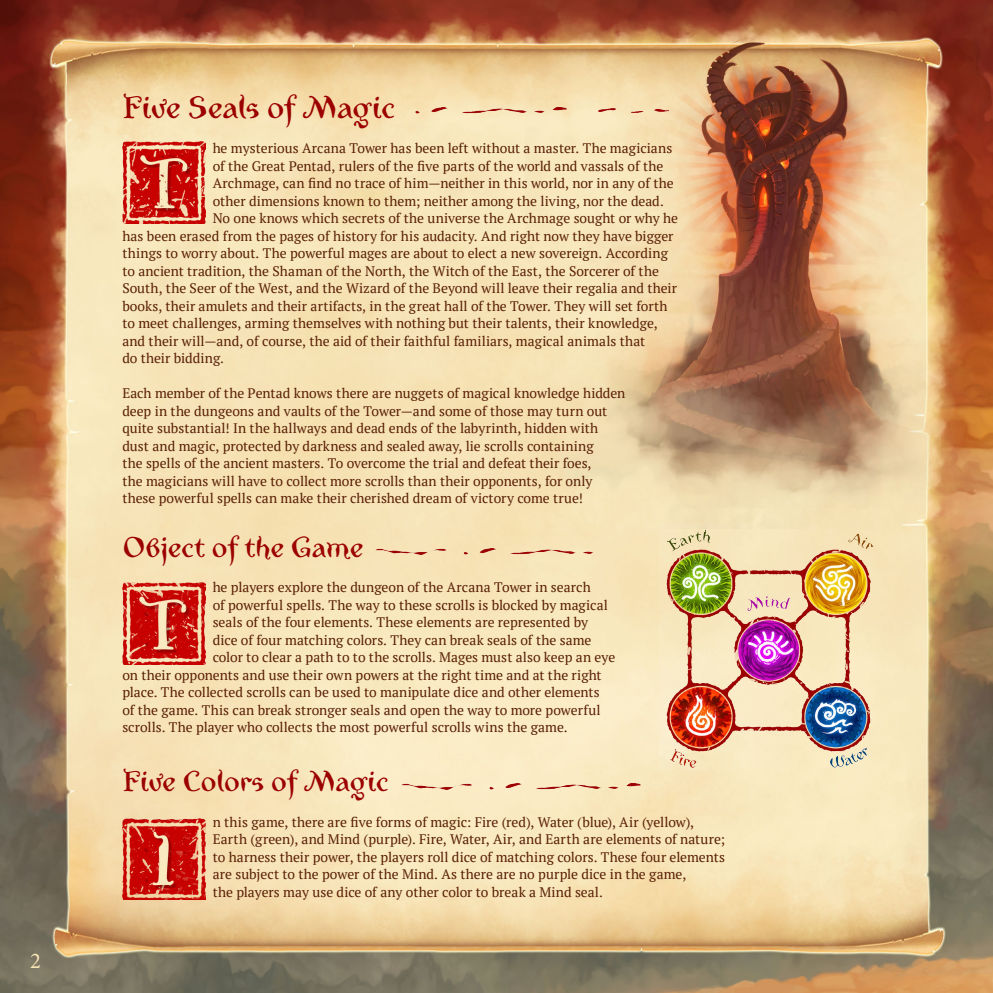
<style>
.page{position:relative;width:993px;height:993px;background:#fff}
.page>*{position:absolute;margin:0;border:0;box-sizing:border-box;transform-origin:0 0}
.t1{font:30px "Zwoelf";letter-spacing:-.02em;color:#9b0100}
.t2{font:27.5px "Zwoelf";letter-spacing:-.015em;color:#9b0100}
.t3{font:22.5px "Minion Pro";color:#f7e4b5}
.t4{font:13.75px/17.5px "PT Serif";color:#591f06}
</style>
<div class="page">
<img style="left:0;top:0;width:992px;height:992px">
<img style="left:525px;top:0;width:415px;height:528px">
<img style="left:122px;top:142px;width:83px;height:81px">
<img style="left:122px;top:582px;width:83px;height:82px">
<img style="left:122px;top:817px;width:83px;height:82px">
<img style="left:659px;top:523px;width:218px;height:246px">
<img style="left:403px;top:107px;width:265px;height:6px">
<img style="left:401px;top:783px;width:253px;height:6px">
<img style="left:376px;top:548px;width:219px;height:6px">
<h3 class="t3" style="left:30px;top:945px;width:12px">2</h3>
<h1 class="t1" style="left:122px;top:86px;width:274px">Five Seals of Magic</h1>
<p class="t4" style="left:212px;top:139px;width:461px">he mysterious Arcana Tower has been left without a master. The magicians</p>
<p class="t4" style="left:212px;top:157px;width:452px">of the Great Pentad, rulers of the five parts of the world and vassals of the</p>
<p class="t4" style="left:212px;top:174px;width:462px">Archmage, can find no trace of him—neither in this world, nor in any of the</p>
<p class="t4" style="left:212px;top:192px;width:452px">other dimensions known to them; neither among the living, nor the dead.</p>
<p class="t4" style="left:212px;top:209px;width:467px">No one knows which secrets of the universe the Archmage sought or why he</p>
<p class="t4" style="left:122px;top:227px;width:552px">has been erased from the pages of history for his audacity. And right now they have bigger</p>
<p class="t4" style="left:122px;top:244px;width:547px">things to worry about. The powerful mages are about to elect a new sovereign. According</p>
<p class="t4" style="left:122px;top:262px;width:538px">to ancient tradition, the Shaman of the North, the Witch of the East, the Sorcerer of the</p>
<p class="t4" style="left:122px;top:279px;width:556px">South, the Seer of the West, and the Wizard of the Beyond will leave their regalia and their</p>
<p class="t4" style="left:122px;top:297px;width:546px">books, their amulets and their artifacts, in the great hall of the Tower. They will set forth</p>
<p class="t4" style="left:122px;top:314px;width:536px">to meet challenges, arming themselves with nothing but their talents, their knowledge,</p>
<p class="t4" style="left:122px;top:332px;width:524px">and their will—and, of course, the aid of their faithful familiars, magical animals that</p>
<p class="t4" style="left:122px;top:349px;width:103px">do their bidding.</p>
<p class="t4" style="left:122px;top:384px;width:504px">Each member of the Pentad knows there are nuggets of magical knowledge hidden deep in the dungeons and vaults of the Tower—and some of those may turn out quite substantial! In the hallways and dead ends of the labyrinth, hidden with dust and magic, protected by darkness and sealed away, lie scrolls containing<br>the spells of the ancient masters. To overcome the trial and defeat their foes,<br>the magicians will have to collect more scrolls than their opponents, for only these powerful spells can make their cherished dream of victory come true!</p>
<h2 class="t2" style="left:122px;top:528px;width:243px">Object of the Game</h2>
<p class="t4" style="left:212px;top:578px;width:379px">he players explore the dungeon of the Arcana Tower in search</p>
<p class="t4" style="left:212px;top:595px;width:396px">of powerful spells. The way to these scrolls is blocked by magical</p>
<p class="t4" style="left:212px;top:613px;width:377px">seals of the four elements. These elements are represented by</p>
<p class="t4" style="left:212px;top:630px;width:380px">dice of four matching colors. They can break seals of the same</p>
<p class="t4" style="left:212px;top:648px;width:404px">color to clear a path to to the scrolls. Mages must also keep an eye</p>
<p class="t4" style="left:122px;top:665px;width:480px">on their opponents and use their own powers at the right time and at the right</p>
<p class="t4" style="left:122px;top:683px;width:479px">place. The collected scrolls can be used to manipulate dice and other elements</p>
<p class="t4" style="left:122px;top:700px;width:479px">of the game. This can break stronger seals and open the way to more powerful</p>
<p class="t4" style="left:122px;top:718px;width:446px">scrolls. The player who collects the most powerful scrolls wins the game.</p>
<h2 class="t2" style="left:122px;top:762px;width:267px">Five Colors of Magic</h2>
<p class="t4" style="left:212px;top:812px;width:513px">n this game, there are five forms of magic: Fire (red), Water (blue), Air (yellow), Earth (green), and Mind (purple). Fire, Water, Air, and Earth are elements of nature; to harness their power, the players roll dice of matching colors. These four elements are subject to the power of the Mind. As there are no purple dice in the game,<br>the players may use dice of any other color to break a Mind seal.</p>
</div>
